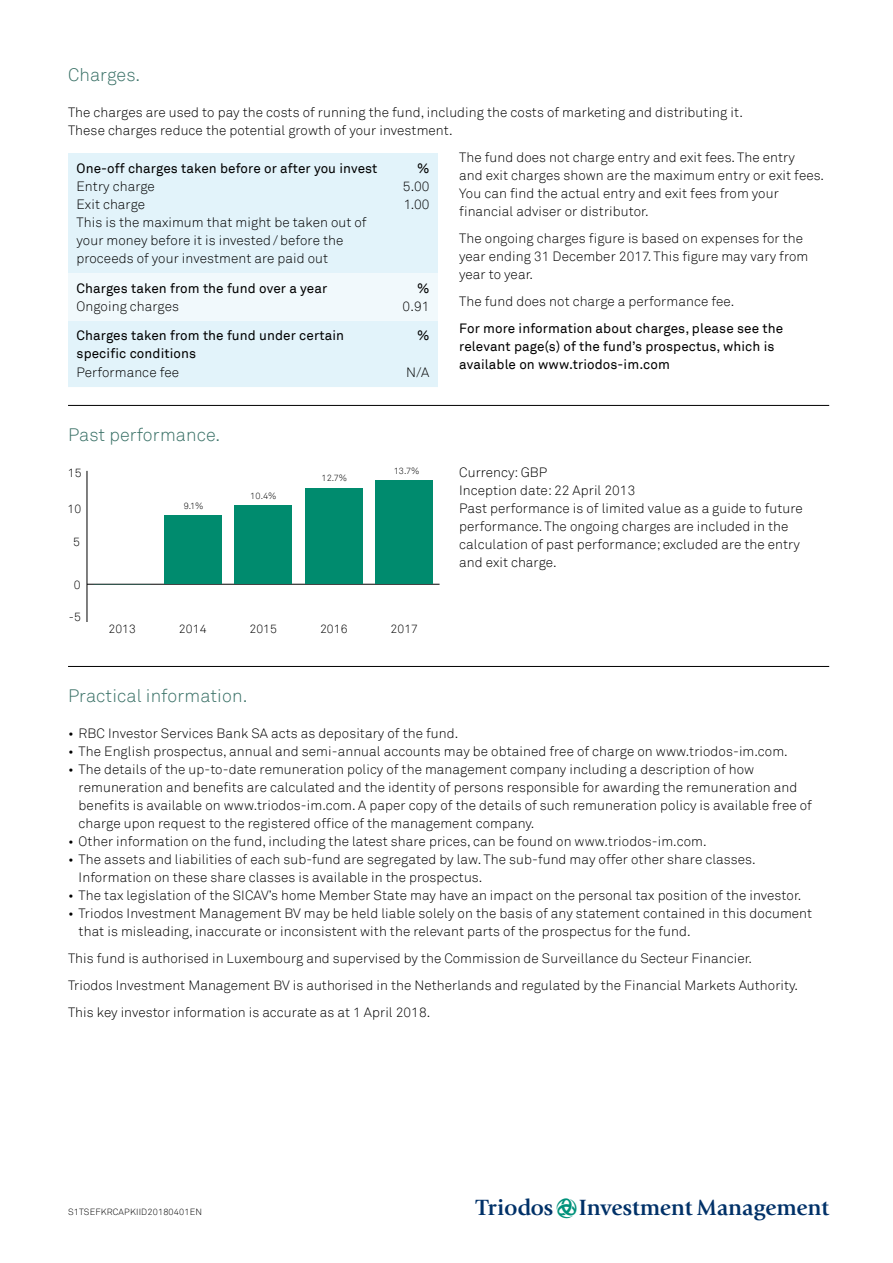
<style>
.page{position:relative;width:893px;height:1263px;background:#fff}
.page>*{position:absolute;margin:0;border:0;box-sizing:border-box;transform-origin:0 0}
.t1{font:23.1px "Triodos B";color:#003168}
.t2{font:300 18px "Akkurat";letter-spacing:.005em;color:#3a7167}
.t3{font:300 13.5px/18px "Akkurat";letter-spacing:.005em;color:#000}
.t4{font:13.5px/18px "Akkurat";letter-spacing:.005em;color:#000}
.t5{font:300 12px "Akkurat";letter-spacing:.005em;color:#000}
.t6{font:300 9px "Akkurat";letter-spacing:.02em;color:#000}
.s1{color:#00927b}
</style>
<div class="page">
<div style="left:68px;top:153px;width:370px;height:234px;background:#e2f3fa"></div>
<div style="left:68px;top:273px;width:370px;height:48px;background:#f1f9fc"></div>
<hr style="left:68px;top:666px;width:761px;height:1px;background:#000">
<hr style="left:68px;top:405px;width:761px;height:1px;background:#000">
<hr style="left:87px;top:584px;width:353px;height:1px;background:#000">
<hr style="left:87px;top:471px;width:1px;height:151px;background:#000">
<div style="left:164px;top:515px;width:57px;height:69px;background:#008b6e"></div>
<div style="left:235px;top:506px;width:57px;height:78px;background:#008b6e"></div>
<div style="left:305px;top:488px;width:57px;height:96px;background:#008b6e"></div>
<div style="left:376px;top:481px;width:57px;height:103px;background:#008b6e"></div>
<h2 class="t2" style="left:68px;top:64px;width:74px">Charges.</h2>
<p class="t3" style="left:68px;top:104px;width:676px">The charges are used to pay the costs of running the fund, including the costs of marketing and distributing it.<br>These charges reduce the potential growth of your investment.</p>
<p class="t3" style="left:459px;top:149px;width:366px">The fund does not charge entry and exit fees. The entry<br>and exit charges shown are the maximum entry or exit fees.<br>You can find the actual entry and exit fees from your financial adviser or distributor.</p>
<p class="t3" style="left:459px;top:230px;width:351px">The ongoing charges figure is based on expenses for the year ending 31 December 2017. This figure may vary from year to year.</p>
<p class="t3" style="left:459px;top:293px;width:277px">The fund does not charge a performance fee.</p>
<p class="t4" style="left:459px;top:320px;width:325px">For more information about charges, please see the relevant page(s) of the fund’s prospectus, which is available on www.triodos-im.com</p>
<p class="t4" style="left:77px;top:159px;width:302px">One-off charges taken before or after you invest</p>
<p class="t4" style="left:417px;top:159px;width:14px">%</p>
<p class="t3" style="left:77px;top:177px;width:80px">Entry charge</p>
<p class="t3" style="left:403px;top:177px;width:28px">5.00</p>
<p class="t3" style="left:77px;top:196px;width:70px">Exit charge</p>
<p class="t3" style="left:404px;top:196px;width:27px">1.00</p>
<p class="t3" style="left:77px;top:214px;width:292px">This is the maximum that might be taken out of your money before it is invested/before the proceeds of your investment are paid out</p>
<p class="t4" style="left:77px;top:279px;width:252px">Charges taken from the fund over a year</p>
<p class="t4" style="left:417px;top:279px;width:14px">%</p>
<p class="t3" style="left:77px;top:297px;width:104px">Ongoing charges</p>
<p class="t3" style="left:403px;top:297px;width:28px">0.91</p>
<p class="t4" style="left:77px;top:327px;width:269px">Charges taken from the fund under certain specific conditions</p>
<p class="t4" style="left:417px;top:327px;width:14px">%</p>
<p class="t3" style="left:77px;top:363px;width:104px">Performance fee</p>
<p class="t3" style="left:406px;top:363px;width:25px">N/A</p>
<h2 class="t2" style="left:68px;top:424px;width:154px">Past performance.</h2>
<p class="t5" style="left:68px;top:466px;width:15px">15</p>
<p class="t5" style="left:68px;top:502px;width:15px">10</p>
<p class="t5" style="left:73px;top:535px;width:8px">5</p>
<p class="t5" style="left:74px;top:578px;width:8px">0</p>
<p class="t5" style="left:69px;top:610px;width:14px">-5</p>
<p class="t6" style="left:184px;top:500px;width:21px">9.1%</p>
<p class="t6" style="left:250px;top:490px;width:28px">10.4%</p>
<p class="t6" style="left:321px;top:472px;width:27px">12.7%</p>
<p class="t6" style="left:394px;top:465px;width:27px">13.7%</p>
<p class="t5" style="left:108px;top:622px;width:29px">2013</p>
<p class="t5" style="left:179px;top:622px;width:29px">2014</p>
<p class="t5" style="left:249px;top:622px;width:29px">2015</p>
<p class="t5" style="left:320px;top:622px;width:29px">2016</p>
<p class="t5" style="left:390px;top:622px;width:29px">2017</p>
<p class="t3" style="left:459px;top:464px;width:345px">Currency: GBP<br>Inception date: 22 April 2013<br>Past performance is of limited value as a guide to future performance. The ongoing charges are included in the calculation of past performance; excluded are the entry and exit charge.</p>
<h2 class="t2" style="left:68px;top:685px;width:181px">Practical information.</h2>
<p class="t3" style="left:68px;top:725px;width:392px">• RBC Investor Services Bank SA acts as depositary of the fund.</p>
<p class="t3" style="left:68px;top:743px;width:721px">• The English prospectus, annual and semi-annual accounts may be obtained free of charge on www.triodos-im.com.</p>
<p class="t3" style="left:79px;top:761px;width:735px;text-indent:-11px">• The details of the up-to-date remuneration policy of the management company including a description of how remuneration and benefits are calculated and the identity of persons responsible for awarding the remuneration and benefits is available on www.triodos-im.com. A paper copy of the details of such remuneration policy is available free of charge upon request to the registered office of the management company.</p>
<p class="t3" style="left:68px;top:833px;width:640px">• Other information on the fund, including the latest share prices, can be found on www.triodos-im.com.</p>
<p class="t3" style="left:79px;top:851px;width:679px;text-indent:-11px">• The assets and liabilities of each sub-fund are segregated by law. The sub-fund may offer other share classes.<br>Information on these share classes is available in the prospectus.</p>
<p class="t3" style="left:68px;top:887px;width:735px">• The tax legislation of the SICAV’s home Member State may have an impact on the personal tax position of the investor.</p>
<p class="t3" style="left:79px;top:905px;width:735px;text-indent:-11px">• Triodos Investment Management BV may be held liable solely on the basis of any statement contained in this document that is misleading, inaccurate or inconsistent with the relevant parts of the prospectus for the fund.</p>
<p class="t3" style="left:68px;top:945px;width:732px;line-height:27px">This fund is authorised in Luxembourg and supervised by the Commission de Surveillance du Secteur Financier.<br>Triodos Investment Management BV is authorised in the Netherlands and regulated by the Financial Markets Authority.<br>This key investor information is accurate as at 1 April 2018.</p>
<p class="t6" style="left:68px;top:1207px;width:136px">S1TSEFKRCAPKIID20180401EN</p>
<h1 class="t1" style="left:476px;top:1198px;width:355px">T<span class="s1">L</span>IM</h1>
</div>
